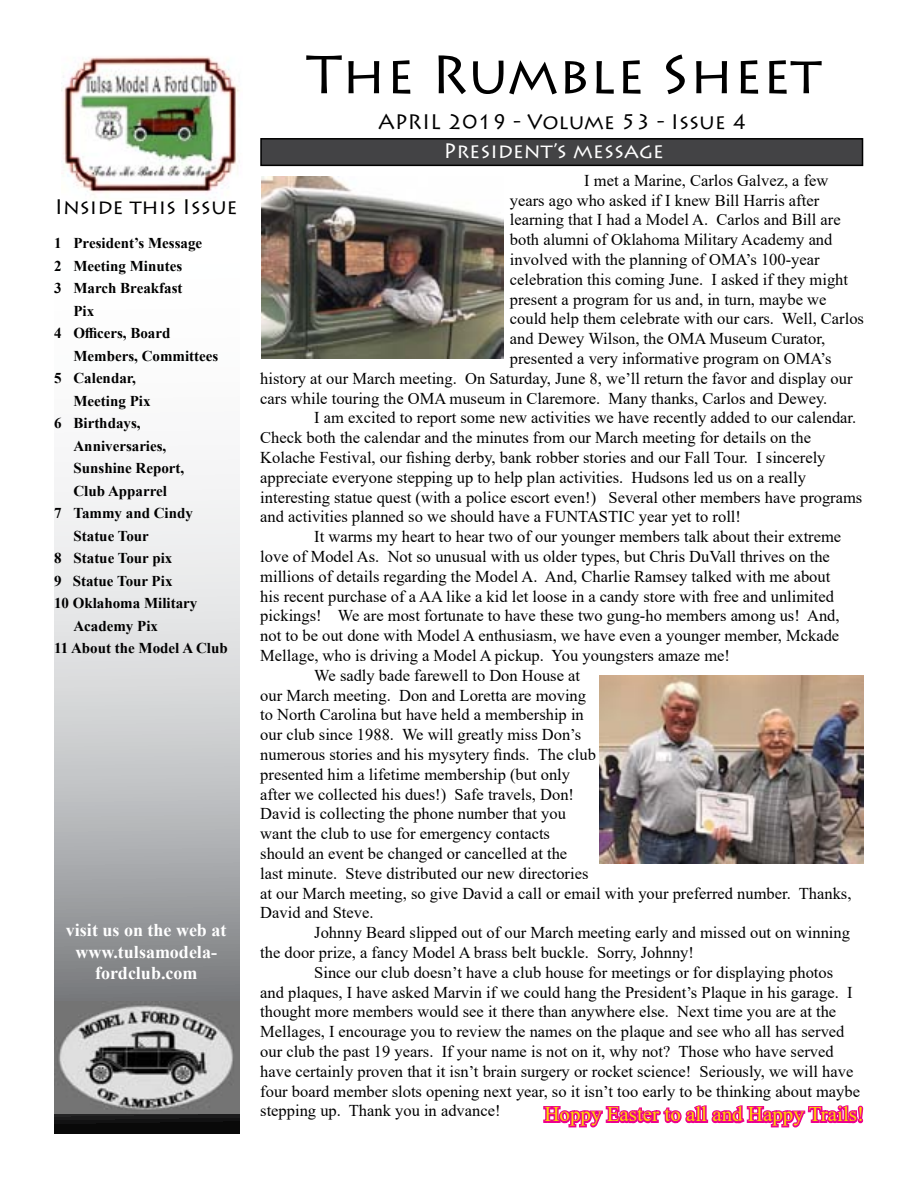
<style>
.page{position:relative;width:918px;height:1188px;background:#fff}
.page>*{position:absolute;margin:0;border:0;box-sizing:border-box;transform-origin:0 0}
.t1{font:54px "Lithos Pro";color:#000}
.t2{font:21px "Lithos Pro";color:#000}
.t3{font:21px "Times New Roman";color:#ffd600}
.t4{font:21px "Lithos Pro";color:#fff}
.t5{font:700 18px/21.6px "Times New Roman";color:#fff;text-align:center}
.t6{font:16.5px "Times New Roman";color:#000}
.t7{font:700 15px "Times New Roman";color:#000}
</style>
<div class="page">
<div style="left:261px;top:139px;width:602px;height:26px;background:#434345"></div>
<div style="left:260px;top:138px;width:603px;height:28px;border:2px solid #000"></div>
<svg style="left:55px;top:474px;width:185px;height:660px;background:#bebfc1"></svg>
<img style="left:62px;top:56px;width:177px;height:139px">
<img style="left:54px;top:1001px;width:186px;height:113px">
<img style="left:261px;top:176px;width:243px;height:183px">
<img style="left:599px;top:675px;width:265px;height:189px">
<svg style="left:543px;top:1105px;width:321px;height:23px"></svg>
<p class="t2" style="left:55px;top:195px;width:184px">Inside this Issue</p>
<p class="t7" style="left:54px;top:232px;width:150px">1 President’s Message</p>
<p class="t7" style="left:54px;top:255px;width:130px">2 Meeting Minutes</p>
<p class="t7" style="left:54px;top:277px;width:130px">3 March Breakfast</p>
<p class="t7" style="left:74px;top:300px;width:22px">Pix</p>
<p class="t7" style="left:54px;top:322px;width:118px">4 Officers, Board</p>
<p class="t7" style="left:74px;top:345px;width:146px">Members, Committees</p>
<p class="t7" style="left:54px;top:367px;width:83px">5 Calendar,</p>
<p class="t7" style="left:74px;top:390px;width:79px">Meeting Pix</p>
<p class="t7" style="left:54px;top:412px;width:88px">6 Birthdays,</p>
<p class="t7" style="left:74px;top:435px;width:94px">Anniversaries,</p>
<p class="t7" style="left:74px;top:457px;width:112px">Sunshine Report,</p>
<p class="t7" style="left:74px;top:480px;width:95px">Club Apparrel</p>
<p class="t7" style="left:54px;top:502px;width:140px">7 Tammy and Cindy</p>
<p class="t7" style="left:74px;top:525px;width:77px">Statue Tour</p>
<p class="t7" style="left:54px;top:547px;width:120px">8 Statue Tour pix</p>
<p class="t7" style="left:54px;top:570px;width:120px">9 Statue Tour Pix</p>
<p class="t7" style="left:54px;top:592px;width:145px">10 Oklahoma Military</p>
<p class="t7" style="left:74px;top:615px;width:86px">Academy Pix</p>
<p class="t7" style="left:54px;top:637px;width:175px">11 About the Model A Club</p>
<p class="t5" style="left:66px;top:919px;width:162px">visit us on the web at www.tulsamodela&shy;fordclub.com</p>
<h1 class="t1" style="left:306px;top:44px;width:516px">The Rumble Sheet</h1>
<p class="t2" style="left:378px;top:109px;width:370px">APRIL 2019 - Volume 53 - Issue 4</p>
<p class="t4" style="left:443px;top:138px;width:222px">President’s message</p>
<p class="t6" style="left:584px;top:169px;width:246px">I met a Marine, Carlos Galvez, a few</p>
<p class="t6" style="left:510px;top:188px;width:311px">years ago who asked if I knew Bill Harris after</p>
<p class="t6" style="left:510px;top:208px;width:332px">learning that I had a Model A. Carlos and Bill are</p>
<p class="t6" style="left:510px;top:228px;width:324px">both alumni of Oklahoma Military Academy and</p>
<p class="t6" style="left:510px;top:248px;width:311px">involved with the planning of OMA’s 100-year</p>
<p class="t6" style="left:510px;top:268px;width:340px">celebration this coming June. I asked if they might</p>
<p class="t6" style="left:510px;top:287px;width:318px">present a program for us and, in turn, maybe we</p>
<p class="t6" style="left:510px;top:307px;width:356px">could help them celebrate with our cars. Well, Carlos</p>
<p class="t6" style="left:510px;top:327px;width:317px">and Dewey Wilson, the OMA Museum Curator,</p>
<p class="t6" style="left:510px;top:347px;width:323px">presented a very informative program on OMA’s</p>
<p class="t6" style="left:260px;top:367px;width:594px">history at our March meeting. On Saturday, June 8, we’ll return the favor and display our</p>
<p class="t6" style="left:260px;top:386px;width:569px">cars while touring the OMA museum in Claremore. Many thanks, Carlos and Dewey.</p>
<p class="t6" style="left:314px;top:406px;width:543px">I am excited to report some new activities we have recently added to our calendar.</p>
<p class="t6" style="left:260px;top:426px;width:552px">Check both the calendar and the minutes from our March meeting for details on the</p>
<p class="t6" style="left:260px;top:446px;width:567px">Kolache Festival, our fishing derby, bank robber stories and our Fall Tour. I sincerely</p>
<p class="t6" style="left:260px;top:466px;width:547px">appreciate everyone stepping up to help plan activities. Hudsons led us on a really</p>
<p class="t6" style="left:260px;top:485px;width:604px">interesting statue quest (with a police escort even!) Several other members have programs</p>
<p class="t6" style="left:260px;top:505px;width:482px">and activities planned so we should have a FUNTASTIC year yet to roll!</p>
<p class="t6" style="left:314px;top:525px;width:528px">It warms my heart to hear two of our younger members talk about their extreme</p>
<p class="t6" style="left:260px;top:545px;width:571px">love of Model As. Not so unusual with us older types, but Chris DuVall thrives on the</p>
<p class="t6" style="left:260px;top:565px;width:572px">millions of details regarding the Model A. And, Charlie Ramsey talked with me about</p>
<p class="t6" style="left:260px;top:584px;width:575px">his recent purchase of a AA like a kid let loose in a candy store with free and unlimited</p>
<p class="t6" style="left:260px;top:604px;width:581px">pickings! We are most fortunate to have these two gung-ho members among us! And,</p>
<p class="t6" style="left:260px;top:624px;width:581px">not to be out done with Model A enthusiasm, we have even a younger member, Mckade</p>
<p class="t6" style="left:260px;top:644px;width:471px">Mellage, who is driving a Model A pickup. You youngsters amaze me!</p>
<p class="t6" style="left:314px;top:664px;width:267px">We sadly bade farewell to Don House at</p>
<p class="t6" style="left:260px;top:683px;width:327px">our March meeting. Don and Loretta are moving</p>
<p class="t6" style="left:260px;top:703px;width:325px">to North Carolina but have held a membership in</p>
<p class="t6" style="left:260px;top:723px;width:322px">our club since 1988. We will greatly miss Don’s</p>
<p class="t6" style="left:260px;top:743px;width:337px">numerous stories and his mysytery finds. The club</p>
<p class="t6" style="left:260px;top:763px;width:311px">presented him a lifetime membership (but only</p>
<p class="t6" style="left:260px;top:782px;width:315px">after we collected his dues!) Safe travels, Don!</p>
<p class="t6" style="left:260px;top:802px;width:307px">David is collecting the phone number that you</p>
<p class="t6" style="left:260px;top:822px;width:291px">want the club to use for emergency contacts</p>
<p class="t6" style="left:260px;top:842px;width:308px">should an event be changed or cancelled at the</p>
<p class="t6" style="left:260px;top:862px;width:330px">last minute. Steve distributed our new directories</p>
<p class="t6" style="left:260px;top:881px;width:593px">at our March meeting, so give David a call or email with your preferred number. Thanks,</p>
<p class="t6" style="left:260px;top:901px;width:115px">David and Steve.</p>
<p class="t6" style="left:314px;top:921px;width:537px">Johnny Beard slipped out of our March meeting early and missed out on winning</p>
<p class="t6" style="left:260px;top:941px;width:435px">the door prize, a fancy Model A brass belt buckle. Sorry, Johnny!</p>
<p class="t6" style="left:314px;top:961px;width:520px">Since our club doesn’t have a club house for meetings or for displaying photos</p>
<p class="t6" style="left:260px;top:980px;width:594px">and plaques, I have asked Marvin if we could hang the President’s Plaque in his garage. I</p>
<p class="t6" style="left:260px;top:1000px;width:578px">thought more members would see it there than anywhere else. Next time you are at the</p>
<p class="t6" style="left:260px;top:1020px;width:586px">Mellages, I encourage you to review the names on the plaque and see who all has served</p>
<p class="t6" style="left:260px;top:1040px;width:575px">our club the past 19 years. If your name is not on it, why not? Those who have served</p>
<p class="t6" style="left:260px;top:1060px;width:595px">have certainly proven that it isn’t brain surgery or rocket science! Seriously, we will have</p>
<p class="t6" style="left:260px;top:1079px;width:601px">four board member slots opening next year, so it isn’t too early to be thinking about maybe</p>
<p class="t6" style="left:260px;top:1099px;width:242px">stepping up. Thank you in advance!</p>
<p class="t3" style="left:544px;top:1100px;width:321px">Hoppy Easter to all and Happy Trails!</p>
</div>
